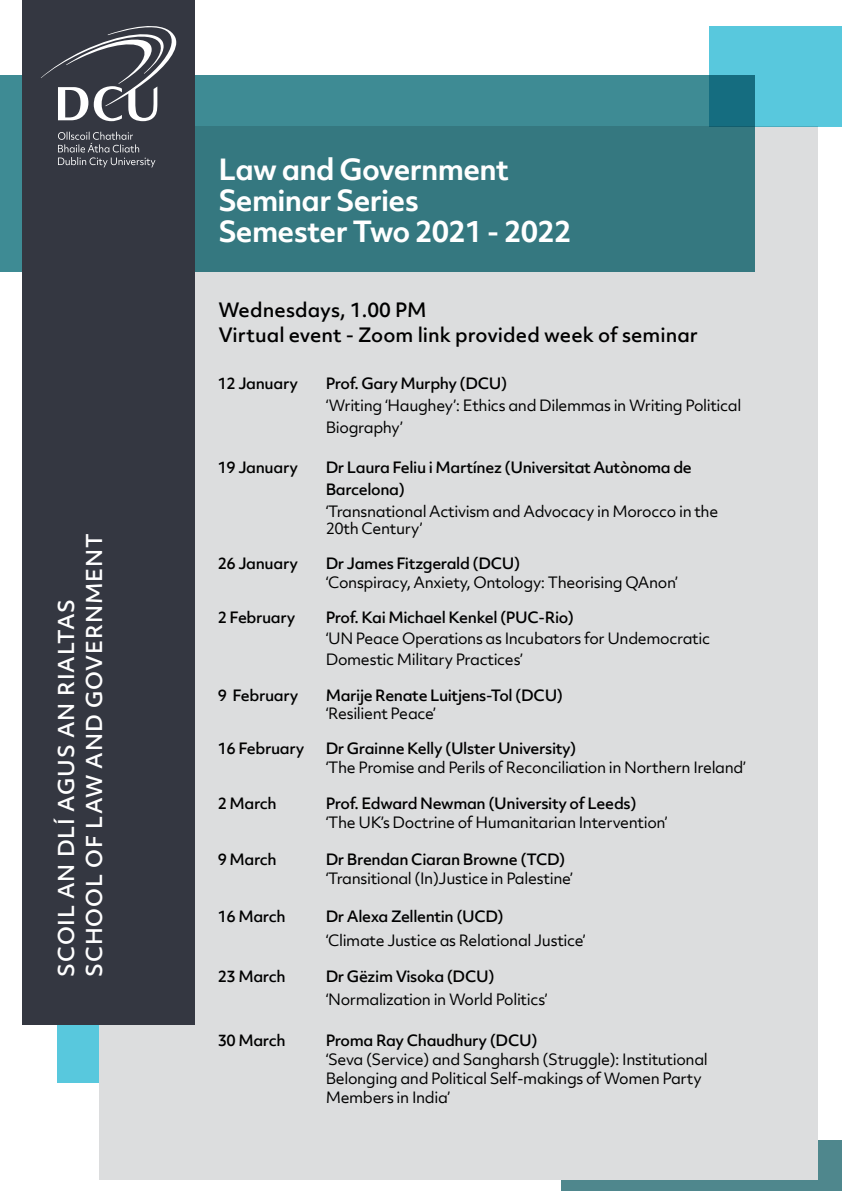
<style>
.page{position:relative;width:842px;height:1191px;background:#fff}
.page>*{position:absolute;margin:0;border:0;box-sizing:border-box;transform-origin:0 0}
.t1{font:700 28px/31px "Objektiv Mk 2";letter-spacing:-.025em;color:#fff}
.t2{font:500 21px/28px "Objektiv Mk 2";letter-spacing:.04em;color:#fff}
.t3{font:500 19px/25px "Objektiv Mk 2";color:#000}
.t4{font:15px/19px "Objektiv Mk 2";letter-spacing:-.025em;color:#000}
.t5{font:500 15px/22.2px "Objektiv Mk 2";letter-spacing:-.025em;color:#000}
</style>
<div class="page">
<div style="left:57px;top:1024px;width:159px;height:58px;background:#58c8dd"></div>
<div style="left:561px;top:1140px;width:281px;height:51px;background:#4f878d"></div>
<div style="left:100px;top:126px;width:718px;height:1053px;background:#dcddde"></div>
<div style="left:0;top:76px;width:754px;height:196px;background:linear-gradient(to bottom,#3c8790,#33737b)"></div>
<div style="left:22px;top:0;width:173px;height:1024px;background:#343741"></div>
<svg style="left:58px;top:132px;width:97px;height:35px"></svg>
<svg style="left:41px;top:26px;width:135px;height:95px"></svg>
<svg style="left:710px;top:26px;width:132px;height:100px;background:#4cb8cc"></svg>
<h2 class="t2" style="left:52px;top:976px;width:445px;rotate:-90deg">SCOIL AN DLÍ AGUS AN RIALTAS<br>SCHOOL OF LAW AND GOVERNMENT</h2>
<h1 class="t1" style="left:218px;top:154px;width:354px">Law and Government<br>Seminar Series<br>Semester Two 2021 - 2022</h1>
<p class="t3" style="left:218px;top:297px;width:481px">Wednesdays, 1.00 PM<br>Virtual event - Zoom link provided week of seminar</p>
<p class="t5" style="left:218px;top:372px;width:82px">12 January</p>
<p class="t5" style="left:326px;top:372px;width:183px">Prof. Gary Murphy (DCU)</p>
<p class="t4" style="left:326px;top:394px;width:417px;line-height:22.2px">‘Writing ‘Haughey’: Ethics and Dilemmas in Writing Political<br>Biography’</p>
<p class="t5" style="left:218px;top:456px;width:82px">19 January</p>
<p class="t5" style="left:326px;top:456px;width:368px">Dr Laura Feliu i Martínez (Universitat Autònoma de<br>Barcelona)</p>
<p class="t4" style="left:326px;top:503px;width:394px;line-height:17px">‘Transnational Activism and Advocacy in Morocco in the<br>20th Century’</p>
<p class="t5" style="left:218px;top:552px;width:82px">26 January</p>
<p class="t5" style="left:326px;top:552px;width:196px">Dr James Fitzgerald (DCU)</p>
<p class="t4" style="left:326px;top:573px;width:354px">‘Conspiracy, Anxiety, Ontology: Theorising QAnon’</p>
<p class="t5" style="left:218px;top:606px;width:79px">2 February</p>
<p class="t5" style="left:326px;top:606px;width:250px">Prof. Kai Michael Kenkel (PUC-Rio)</p>
<p class="t4" style="left:326px;top:628px;width:386px;line-height:21px">‘UN Peace Operations as Incubators for Undemocratic<br>Domestic Military Practices’</p>
<p class="t5" style="left:218px;top:684px;width:82px">9 February</p>
<p class="t5" style="left:326px;top:684px;width:239px">Marije Renate Luitjens-Tol (DCU)</p>
<p class="t4" style="left:326px;top:703px;width:112px">‘Resilient Peace’</p>
<p class="t5" style="left:218px;top:736px;width:88px">16 February</p>
<p class="t5" style="left:326px;top:736px;width:252px">Dr Grainne Kelly (Ulster University)</p>
<p class="t4" style="left:326px;top:757px;width:422px">‘The Promise and Perils of Reconciliation in Northern Ireland’</p>
<p class="t5" style="left:218px;top:792px;width:61px">2 March</p>
<p class="t5" style="left:326px;top:792px;width:312px">Prof. Edward Newman (University of Leeds)</p>
<p class="t4" style="left:326px;top:812px;width:343px">‘The UK’s Doctrine of Humanitarian Intervention’</p>
<p class="t5" style="left:218px;top:848px;width:61px">9 March</p>
<p class="t5" style="left:326px;top:848px;width:241px">Dr Brendan Ciaran Browne (TCD)</p>
<p class="t4" style="left:326px;top:868px;width:249px">‘Transitional (In)Justice in Palestine’</p>
<p class="t5" style="left:218px;top:905px;width:70px">16 March</p>
<p class="t5" style="left:326px;top:905px;width:179px">Dr Alexa Zellentin (UCD)</p>
<p class="t4" style="left:326px;top:930px;width:262px">‘Climate Justice as Relational Justice’</p>
<p class="t5" style="left:218px;top:965px;width:70px">23 March</p>
<p class="t5" style="left:326px;top:965px;width:170px">Dr Gëzim Visoka (DCU)</p>
<p class="t4" style="left:326px;top:989px;width:223px">‘Normalization in World Politics’</p>
<p class="t5" style="left:218px;top:1029px;width:70px">30 March</p>
<p class="t5" style="left:326px;top:1029px;width:213px">Proma Ray Chaudhury (DCU)</p>
<p class="t4" style="left:326px;top:1050px;width:384px">‘Seva (Service) and Sangharsh (Struggle): Institutional<br>Belonging and Political Self-makings of Women Party<br>Members in India’</p>
</div>
